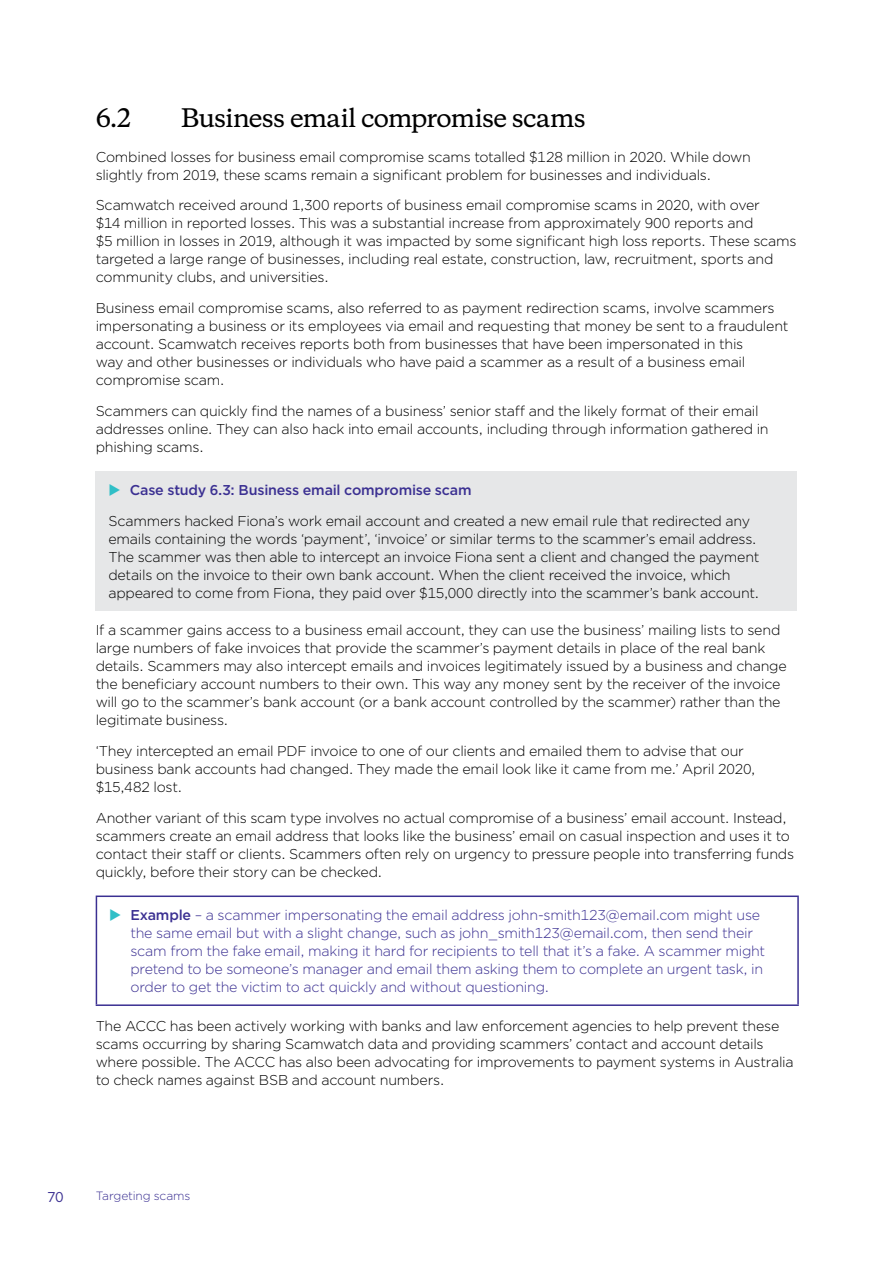
<style>
.page{position:relative;width:893px;height:1263px;background:#fff}
.page>*{position:absolute;margin:0;border:0;box-sizing:border-box;transform-origin:0 0}
._02_Heading_2_number{font:500 24px "Copernicus";letter-spacing:-.035em;color:#000}
._01_Body_text{font:300 14.25px/18px "Gotham";letter-spacing:-.02em;color:#000}
.t1{font:300 14.25px/18px "Gotham";letter-spacing:-.02em;color:#3b3092}
.t2{font:500 14.25px "Gotham";letter-spacing:-.015em;color:#3b3092}
.t3{font:14.25px "Gotham";color:#3b3092}
.t4{font:300 12px "Gotham";letter-spacing:-.015em;color:#3b3092}
.s1{color:#30bfc7}
.s2{font-weight:500}
</style>
<div class="page">
<div style="left:96px;top:471px;width:701px;height:139px;background:#e6e7e8"></div>
<hr style="left:96px;top:895px;width:703px;height:2px;background:#3b3092">
<hr style="left:96px;top:897px;width:1px;height:107px;background:#3b3092">
<hr style="left:797px;top:897px;width:2px;height:107px;background:#3b3092">
<hr style="left:96px;top:1004px;width:703px;height:2px;background:#3b3092">
<p class="_02_Heading_2_number" style="left:96px;top:97px;width:37px">6.2</p>
<p class="_02_Heading_2_number" style="left:181px;top:97px;width:407px">Business email compromise scams</p>
<p class="_01_Body_text" style="left:96px;top:147px;width:657px">Combined losses for business email compromise scams totalled $128 million in 2020. While down slightly from 2019, these scams remain a significant problem for businesses and individuals.</p>
<p class="_01_Body_text" style="left:96px;top:196px;width:702px">Scamwatch received around 1,300 reports of business email compromise scams in 2020, with over<br>$14 million in reported losses. This was a substantial increase from approximately 900 reports and<br>$5 million in losses in 2019, although it was impacted by some significant high loss reports. These scams targeted a large range of businesses, including real estate, construction, law, recruitment, sports and community clubs, and universities.</p>
<p class="_01_Body_text" style="left:96px;top:299px;width:694px">Business email compromise scams, also referred to as payment redirection scams, involve scammers impersonating a business or its employees via email and requesting that money be sent to a fraudulent account. Scamwatch receives reports both from businesses that have been impersonated in this<br>way and other businesses or individuals who have paid a scammer as a result of a business email compromise scam.</p>
<p class="_01_Body_text" style="left:96px;top:402px;width:674px">Scammers can quickly find the names of a business’ senior staff and the likely format of their email addresses online. They can also hack into email accounts, including through information gathered in phishing scams.</p>
<p class="t2" style="left:108px;top:481px;width:365px"><span class="s1">◆</span> Case study 6.3: Business email compromise scam</p>
<p class="_01_Body_text" style="left:108px;top:511px;width:652px">Scammers hacked Fiona’s work email account and created a new email rule that redirected any emails containing the words ‘payment’, ‘invoice’ or similar terms to the scammer’s email address.<br>The scammer was then able to intercept an invoice Fiona sent a client and changed the payment details on the invoice to their own bank account. When the client received the invoice, which appeared to come from Fiona, they paid over $15,000 directly into the scammer’s bank account.</p>
<p class="_01_Body_text" style="left:96px;top:621px;width:693px">If a scammer gains access to a business email account, they can use the business’ mailing lists to send large numbers of fake invoices that provide the scammer’s payment details in place of the real bank details. Scammers may also intercept emails and invoices legitimately issued by a business and change the beneficiary account numbers to their own. This way any money sent by the receiver of the invoice will go to the scammer’s bank account (or a bank account controlled by the scammer) rather than the legitimate business.</p>
<p class="_01_Body_text" style="left:96px;top:741px;width:661px">‘They intercepted an email PDF invoice to one of our clients and emailed them to advise that our business bank accounts had changed. They made the email look like it came from me.’ April 2020, $15,482 lost.</p>
<p class="_01_Body_text" style="left:96px;top:808px;width:700px">Another variant of this scam type involves no actual compromise of a business’ email account. Instead, scammers create an email address that looks like the business’ email on casual inspection and uses it to contact their staff or clients. Scammers often rely on urgency to pressure people into transferring funds quickly, before their story can be checked.</p>
<p class="t1" style="left:130px;top:906px;width:636px;text-indent:-21px"><span class="s1">◆</span> <span class="s2">Example</span> – a scammer impersonating the email address john-smith123@email.com might use the same email but with a slight change, such as john_smith123@email.com, then send their scam from the fake email, making it hard for recipients to tell that it’s a fake. A scammer might pretend to be someone’s manager and email them asking them to complete an urgent task, in order to get the victim to act quickly and without questioning.</p>
<p class="_01_Body_text" style="left:96px;top:1016px;width:699px">The ACCC has been actively working with banks and law enforcement agencies to help prevent these scams occurring by sharing Scamwatch data and providing scammers’ contact and account details where possible. The ACCC has also been advocating for improvements to payment systems in Australia to check names against BSB and account numbers.</p>
<p class="t3" style="left:47px;top:1188px;width:18px">70</p>
<p class="t4" style="left:96px;top:1188px;width:96px">Targeting scams</p>
</div>
